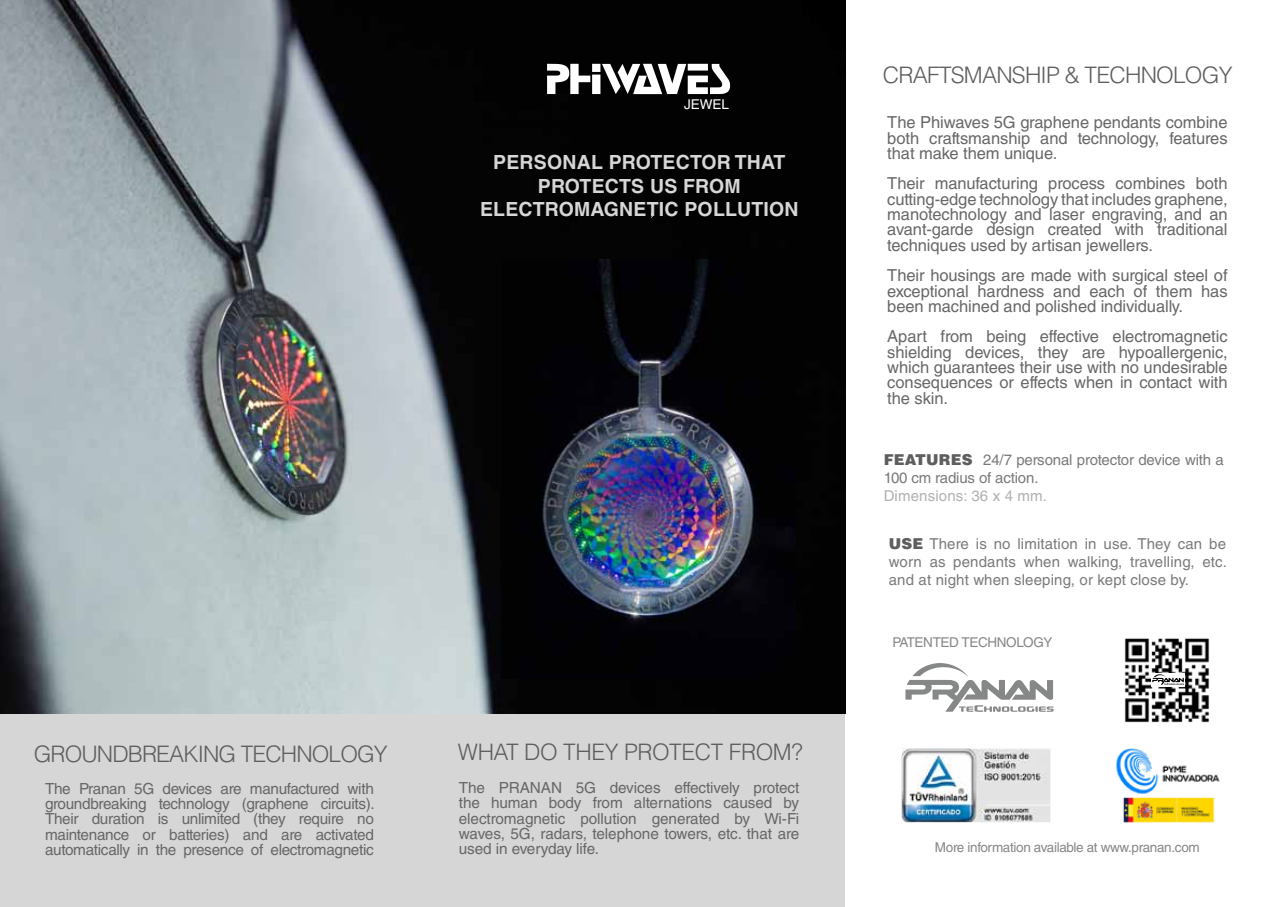
<style>
.page{position:relative;width:1277px;height:907px;background:#fff}
.page>*{position:absolute;margin:0;border:0;box-sizing:border-box;transform-origin:0 0}
.t1{font:300 22.65px "Helvetica LT Std";letter-spacing:-.035em;color:#5e5e5f}
.t2{font:700 19.5px/23.4px "Helvetica LT Std";letter-spacing:.01em;color:#d6d6d7;text-align:center}
.t3{font:16.5px/15.3px "Helvetica LT Std";letter-spacing:-.005em;color:#676768;text-align:justify}
.t4{font:15.3px/15.3px "Helvetica LT Std";letter-spacing:-.02em;color:#676768;text-align:justify}
.t5{font:15px/18px "Helvetica LT Std";letter-spacing:-.01em;color:#7a7a7b}
.t6{font:15px "Helvetica LT Std";letter-spacing:.01em;color:#b1b1b2}
.t7{font:13.5px "Helvetica LT Std";letter-spacing:-.025em;color:#868787}
.t8{font:13.5px "Helvetica LT Std";color:#fff}
.s1{font-weight:900;color:#5e5e5f}
</style>
<div class="page">
<div style="left:0;top:710px;width:844px;height:197px;background:#d6d6d7"></div>
<img style="left:901px;top:748px;width:149px;height:74px">
<img style="left:1116px;top:748px;width:104px;height:74px">
<img style="left:1124px;top:638px;width:86px;height:85px">
<svg style="left:1151px;top:673px;width:33px;height:13px"></svg>
<svg style="left:1152px;top:674px;width:32px;height:10px"></svg>
<img style="left:0;top:0;width:845px;height:713px">
<img style="left:501px;top:260px;width:294px;height:419px">
<svg style="left:547px;top:64px;width:183px;height:30px"></svg>
<svg style="left:905px;top:663px;width:148px;height:49px"></svg>
<p class="t8" style="left:684px;top:97px;width:47px">JEWEL</p>
<p class="t2" style="left:480px;top:150px;width:320px">PERSONAL PROTECTOR THAT<br>PROTECTS US FROM<br>ELECTROMAGNETIC POLLUTION</p>
<h1 class="t1" style="left:34px;top:739px;width:355px">GROUNDBREAKING TECHNOLOGY</h1>
<p class="t4" style="left:45px;top:780px;width:331px">The Pranan 5G devices are manufactured with groundbreaking technology (graphene circuits).<br>Their duration is unlimited (they require no maintenance or batteries) and are activated automatically in the presence of electromagnetic</p>
<h1 class="t1" style="left:458px;top:738px;width:346px">WHAT DO THEY PROTECT FROM?</h1>
<p class="t4" style="left:459px;top:780px;width:342px">The PRANAN 5G devices effectively protect the human body from alternations caused by electromagnetic pollution generated by Wi-Fi waves, 5G, radars, telephone towers, etc. that are used in everyday life.</p>
<h1 class="t1" style="left:883px;top:61px;width:351px">CRAFTSMANSHIP &amp; TECHNOLOGY</h1>
<p class="t3" style="left:887px;top:115px;width:342px">The Phiwaves 5G graphene pendants combine both craftsmanship and technology, features that make them unique.</p>
<p class="t3" style="left:887px;top:176px;width:342px">Their manufacturing process combines both cutting-edge technology that includes graphene, manotechnology and laser engraving, and an avant-garde design created with traditional techniques used by artisan jewellers.</p>
<p class="t3" style="left:887px;top:268px;width:342px">Their housings are made with surgical steel of exceptional hardness and each of them has been machined and polished individually.</p>
<p class="t3" style="left:887px;top:329px;width:342px">Apart from being effective electromagnetic shielding devices, they are hypoallergenic, which guarantees their use with no undesirable consequences or effects when in contact with the skin.</p>
<p class="t5" style="left:883px;top:450px;width:342px"><span class="s1">FEATURES</span> 24/7 personal protector device with a<br>100 cm radius of action.</p>
<p class="t6" style="left:883px;top:487px;width:165px">Dimensions: 36 x 4 mm.</p>
<p class="t5" style="left:888px;top:534px;width:340px;text-align:justify"><span class="s1">USE</span> There is no limitation in use. They can be worn as pendants when walking, travelling, etc. and at night when sleeping, or kept close by.</p>
<p class="t7" style="left:892px;top:634px;width:161px">PATENTED TECHNOLOGY</p>
<p class="t7" style="left:935px;top:839px;width:266px">More information available at www.pranan.com</p>
</div>
